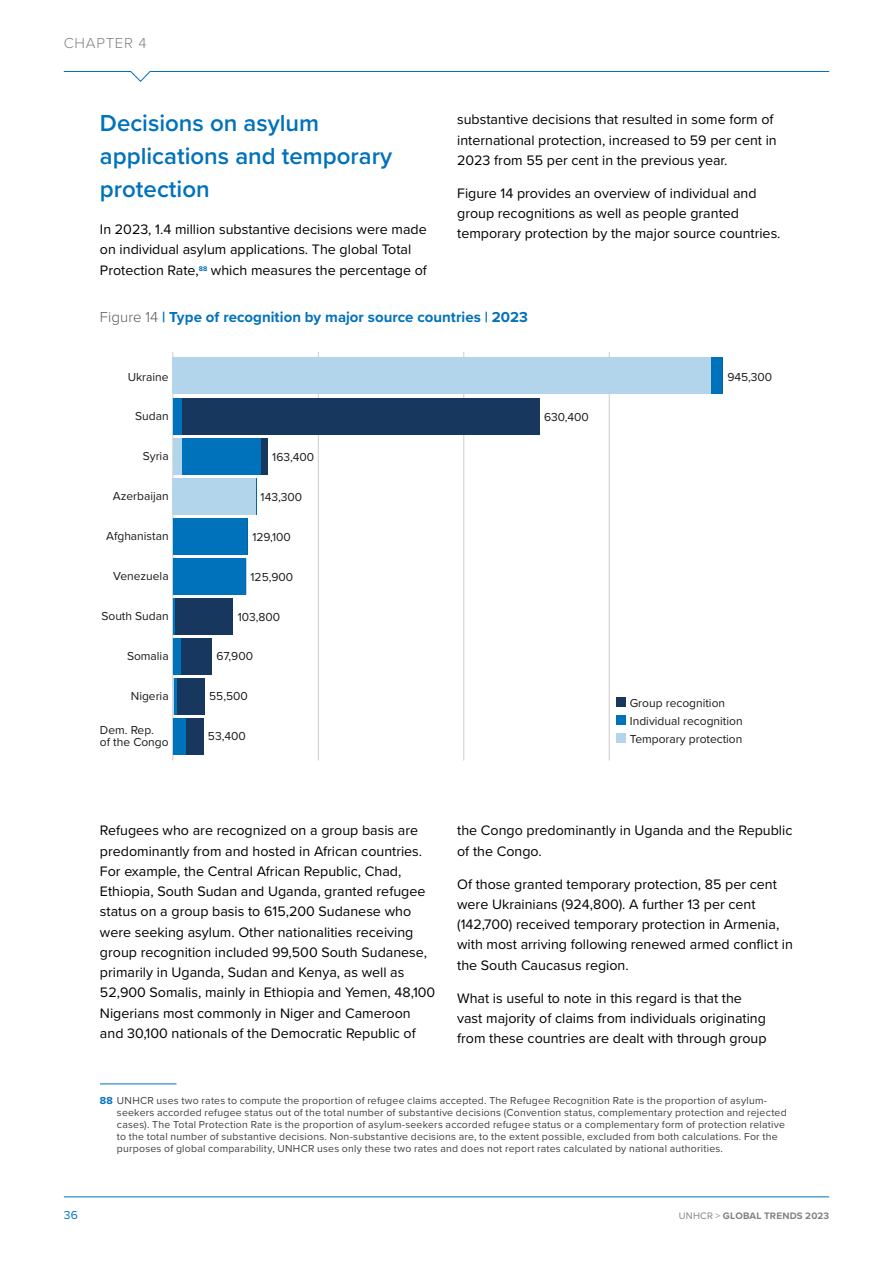
<style>
.page{position:relative;width:893px;height:1263px;background:#fff}
.page>*{position:absolute;margin:0;border:0;box-sizing:border-box;transform-origin:0 0}
.t1{font:600 24px/33px "Proxima Nova";color:#0072bc}
.t2{font:700 15px "Proxima Nova";letter-spacing:.005em;color:#0072bc}
.t3{font:300 15px "Proxima Nova";color:#808285}
.t4{font:14.25px/20.2px "Proxima Nova";color:#000}
.t5{font:12px/18px "Proxima Nova";color:#1a1a1a}
.t6{font:12px "Proxima Nova";color:#0072bc}
.t7{font:10.5px/12px "Proxima Nova";letter-spacing:.02em;color:#414042}
.t8{font:700 9.75px "Proxima Nova";letter-spacing:.02em;color:#808285}
.s1{font-weight:300;color:#58595b}
.s2{font-weight:700;color:#0072bc}
.s3{font-weight:400}
</style>
<div class="page">
<hr style="left:100px;top:1084px;width:76px;height:1px;background:#0072bc">
<hr style="left:173px;top:352px;width:1px;height:408px;background:#ccc">
<hr style="left:318px;top:352px;width:1px;height:408px;background:#ccc">
<hr style="left:463px;top:352px;width:1px;height:408px;background:#ccc">
<hr style="left:609px;top:352px;width:1px;height:408px;background:#ccc">
<div style="left:711px;top:358px;width:12px;height:36px;background:#0072bc"></div>
<div style="left:173px;top:358px;width:538px;height:36px;background:#b3d5eb"></div>
<div style="left:173px;top:398px;width:9px;height:36px;background:#0072bc"></div>
<div style="left:182px;top:398px;width:358px;height:36px;background:#18375f"></div>
<div style="left:182px;top:438px;width:79px;height:36px;background:#0072bc"></div>
<div style="left:261px;top:438px;width:7px;height:36px;background:#18375f"></div>
<div style="left:173px;top:438px;width:9px;height:36px;background:#b3d5eb"></div>
<hr style="left:256px;top:478px;width:1px;height:36px;background:#0072bc">
<div style="left:173px;top:478px;width:83px;height:36px;background:#b3d5eb"></div>
<div style="left:173px;top:518px;width:75px;height:36px;background:#0072bc"></div>
<hr style="left:173px;top:518px;width:1px;height:36px;background:#b3d5eb">
<div style="left:173px;top:558px;width:73px;height:36px;background:#0072bc"></div>
<hr style="left:173px;top:598px;width:2px;height:36px;background:#0072bc">
<div style="left:175px;top:598px;width:58px;height:36px;background:#18375f"></div>
<div style="left:173px;top:638px;width:9px;height:36px;background:#0072bc"></div>
<div style="left:182px;top:638px;width:30px;height:36px;background:#18375f"></div>
<hr style="left:173px;top:678px;width:4px;height:36px;background:#0072bc">
<div style="left:177px;top:678px;width:28px;height:36px;background:#18375f"></div>
<hr style="left:173px;top:678px;width:1px;height:36px;background:#b3d5eb">
<div style="left:173px;top:718px;width:13px;height:36px;background:#0072bc"></div>
<div style="left:186px;top:718px;width:18px;height:36px;background:#18375f"></div>
<div style="left:616px;top:697px;width:10px;height:10px;background:#18375f"></div>
<div style="left:616px;top:715px;width:10px;height:10px;background:#0072bc"></div>
<div style="left:616px;top:733px;width:10px;height:10px;background:#b3d5eb"></div>
<hr style="left:64px;top:1196px;width:765px;height:1px;background:#0072bc">
<svg style="left:63px;top:71px;width:767px;height:11px"></svg>
<p class="t3" style="left:64px;top:32px;width:22px">Chapter</p>
<p class="t3" style="left:138px;top:32px;width:10px">4</p>
<h1 class="t1" style="left:100px;top:106px;width:294px">Decisions on asylum applications and temporary protection</h1>
<p class="t4" style="left:100px;top:219px;width:329px">In 2023, 1.4 million substantive decisions were made on individual asylum applications. The global Total<br>Protection Rate,<sup>88</sup> which measures the percentage of</p>
<p class="t4" style="left:457px;top:109px;width:321px">substantive decisions that resulted in some form of international protection, increased to 59 per cent in<br>2023 from 55 per cent in the previous year.</p>
<p class="t4" style="left:457px;top:182px;width:325px">Figure 14 provides an overview of individual and group recognitions as well as people granted temporary protection by the major source countries.</p>
<p class="t2" style="left:100px;top:306px;width:429px"><span class="s1">Figure 14</span> | Type of recognition by major source countries | 2023</p>
<p class="t5" style="left:128px;top:367px;width:42px">Ukraine</p>
<p class="t5" style="left:135px;top:407px;width:35px">Sudan</p>
<p class="t5" style="left:143px;top:447px;width:27px">Syria</p>
<p class="t5" style="left:113px;top:487px;width:57px">Azerbaijan</p>
<p class="t5" style="left:106px;top:527px;width:64px">Afghanistan</p>
<p class="t5" style="left:113px;top:567px;width:57px">Venezuela</p>
<p class="t5" style="left:101px;top:607px;width:69px">South Sudan</p>
<p class="t5" style="left:127px;top:647px;width:43px">Somalia</p>
<p class="t5" style="left:131px;top:686px;width:39px">Nigeria</p>
<p class="t5" style="left:100px;top:723px;width:70px;line-height:12px">Dem. Rep.<br>of the Congo</p>
<p class="t5" style="left:272px;top:447px;width:43px">163,400</p>
<p class="t5" style="left:261px;top:487px;width:43px">143,300</p>
<p class="t5" style="left:252px;top:527px;width:40px">129,100</p>
<p class="t5" style="left:251px;top:567px;width:44px">125,900</p>
<p class="t5" style="left:238px;top:607px;width:44px">103,800</p>
<p class="t5" style="left:216px;top:646px;width:38px">67,900</p>
<p class="t5" style="left:209px;top:686px;width:40px">55,500</p>
<p class="t5" style="left:208px;top:727px;width:39px">53,400</p>
<p class="t5" style="left:544px;top:407px;width:46px">630,400</p>
<p class="t5" style="left:727px;top:367px;width:46px">945,300</p>
<p class="t5" style="left:630px;top:693px;width:114px">Group recognition<br>Individual recognition<br>Temporary protection</p>
<p class="t4" style="left:100px;top:820px;width:337px">Refugees who are recognized on a group basis are predominantly from and hosted in African countries.<br>For example, the Central African Republic, Chad, Ethiopia, South Sudan and Uganda, granted refugee status on a group basis to 615,200 Sudanese who were seeking asylum. Other nationalities receiving group recognition included 99,500 South Sudanese, primarily in Uganda, Sudan and Kenya, as well as 52,900 Somalis, mainly in Ethiopia and Yemen, 48,100<br>Nigerians most commonly in Niger and Cameroon and 30,100 nationals of the Democratic Republic of</p>
<p class="t4" style="left:457px;top:820px;width:337px">the Congo predominantly in Uganda and the Republic of the Congo.</p>
<p class="t4" style="left:457px;top:873px;width:337px">Of those granted temporary protection, 85 per cent were Ukrainians (924,800). A further 13 per cent (142,700) received temporary protection in Armenia, with most arriving following renewed armed conflict in the South Caucasus region.</p>
<p class="t4" style="left:457px;top:987px;width:311px">What is useful to note in this regard is that the vast majority of claims from individuals originating from these countries are dealt with through group</p>
<p class="t7" style="left:117px;top:1094px;width:671px;text-indent:-17px"><span class="s2">88</span> UNHCR uses two rates to compute the proportion of refugee claims accepted. The Refugee Recognition Rate is the proportion of asylum&shy;seekers accorded refugee status out of the total number of substantive decisions (Convention status, complementary protection and rejected cases). The Total Protection Rate is the proportion of asylum-seekers accorded refugee status or a complementary form of protection relative to the total number of substantive decisions. Non-substantive decisions are, to the extent possible, excluded from both calculations. For the purposes of global comparability, UNHCR uses only these two rates and does not report rates calculated by national authorities.</p>
<p class="t6" style="left:64px;top:1206px;width:16px">36</p>
<p class="t8" style="left:679px;top:1208px;width:152px"><span class="s3">UNHCR &gt;</span> GLOBAL TRENDS 2023</p>
</div>
